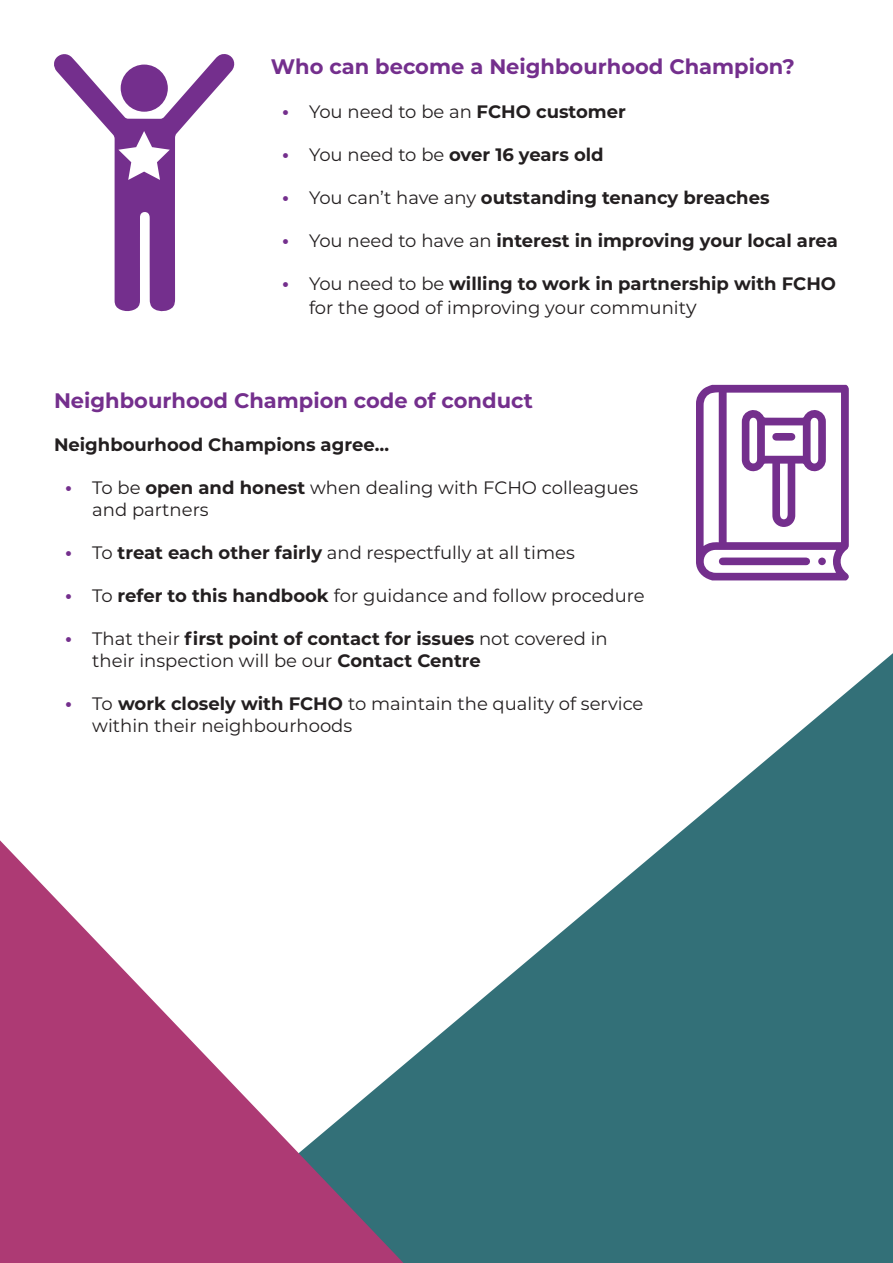
<style>
.page{position:relative;width:893px;height:1263px;background:#fff}
.page>*{position:absolute;margin:0;border:0;box-sizing:border-box;transform-origin:0 0}
.t1{font:700 21px "Montserrat";color:#742f8d}
.t2{font:18px/21.6px "Montserrat";color:#231f20}
.Paragraph_Style_1{font:700 18px "Montserrat";color:#231f20}
.s1{font-weight:700;font-size:19.5px;color:#742f8d}
.s2{font-weight:700}
.s3{font-size:19.5px;color:#742f8d}
.s4{font-weight:400}
.s5{font-size:19.5px}
</style>
<div class="page">
<svg style="left:54px;top:54px;width:181px;height:258px"></svg>
<div style="left:121px;top:64px;width:47px;height:48px;background:#742f8d;border-radius:50%"></div>
<svg style="left:696px;top:385px;width:153px;height:195px"></svg>
<svg style="left:403px;top:653px;width:490px;height:610px;fill:#337078"></svg>
<svg style="left:0;top:840px;width:403px;height:423px"></svg>
<p class="t1" style="left:271px;top:52px;width:526px">Who can become a Neighbourhood Champion?</p>
<p class="t2" style="left:282px;top:100px;width:346px"><span class="s1">•</span> You need to be an <span class="s2">FCHO customer</span></p>
<p class="Paragraph_Style_1" style="left:282px;top:141px;width:323px"><span class="s3">•</span> <span class="s4">You need to be</span> over 16 years old</p>
<p class="Paragraph_Style_1" style="left:282px;top:185px;width:489px"><span class="s3">•</span> <span class="s4">You can’t have any</span> outstanding tenancy breaches</p>
<p class="Paragraph_Style_1" style="left:282px;top:228px;width:557px"><span class="s3">•</span> <span class="s4">You need to have an</span> interest in improving your local area</p>
<p class="t2" style="left:309px;top:272px;width:529px;line-height:23.4px;text-indent:-27px"><span class="s1">•</span> You need to be <span class="s2">willing to work in partnership with FCHO </span>for the good of improving your communit<span class="s5">y</span></p>
<p class="t1" style="left:54px;top:385px;width:480px">Neighbourhood Champion code of conduct</p>
<p class="Paragraph_Style_1" style="left:54px;top:432px;width:337px">Neighbourhood Champions agree…</p>
<p class="t2" style="left:92px;top:476px;width:547px;text-indent:-27px"><span class="s1">•</span> To be <span class="s2">open and honest</span> when dealing with FCHO colleagues and partners</p>
<p class="t2" style="left:65px;top:541px;width:511px"><span class="s1">•</span> To <span class="s2">treat each other fairly</span> and respectfully at all times</p>
<p class="t2" style="left:65px;top:584px;width:581px"><span class="s1">•</span> To <span class="s2">refer to this handbook</span> for guidance and follow procedure</p>
<p class="t2" style="left:92px;top:627px;width:517px;text-indent:-27px"><span class="s1">•</span> That their <span class="s2">first point of contact for issues</span> not covered in their inspection will be our <span class="s2">Contact Centre</span></p>
<p class="t2" style="left:92px;top:692px;width:553px;text-indent:-27px"><span class="s1">•</span> To <span class="s2">work closely with FCHO</span> to maintain the quality of service within their neighbourhoods</p>
</div>
